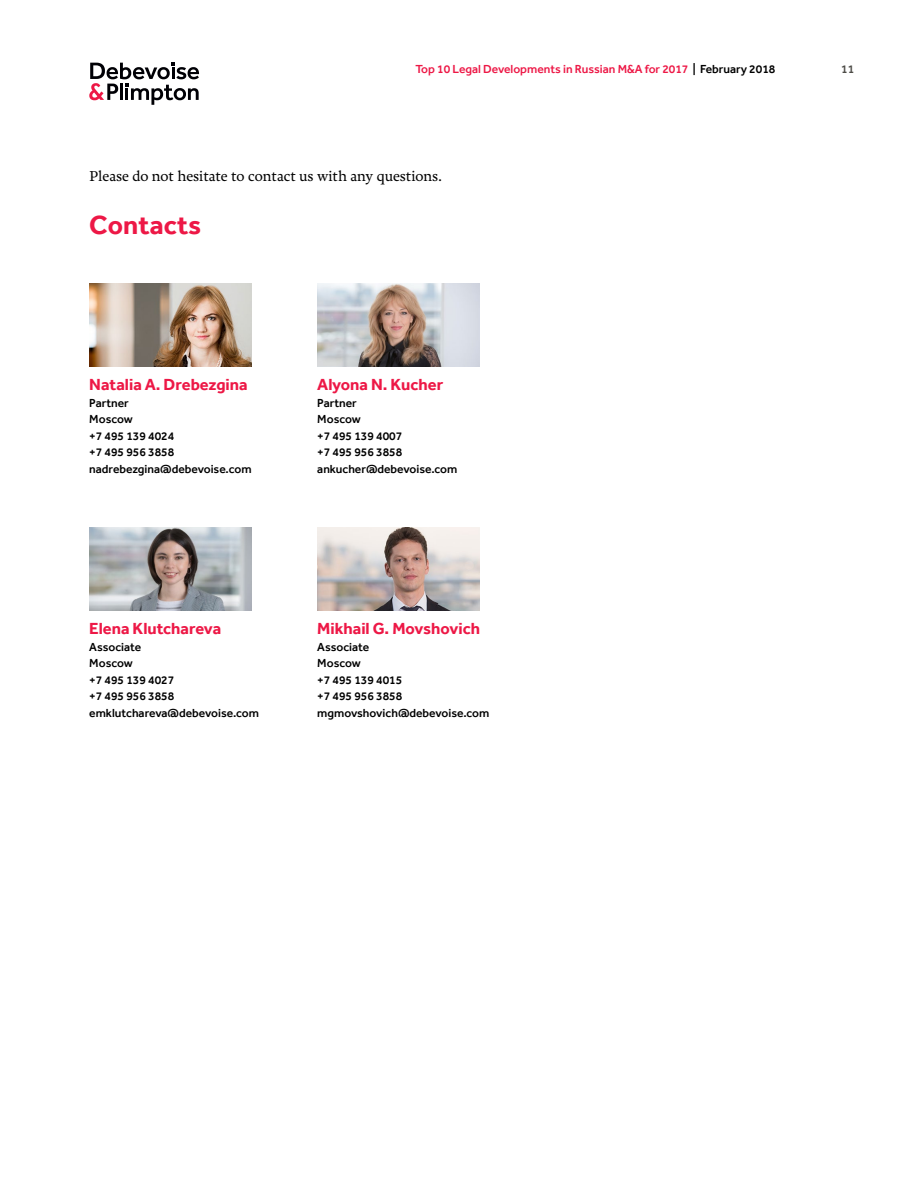
<style>
.page{position:relative;width:918px;height:1188px;background:#fff}
.page>*{position:absolute;margin:0;border:0;box-sizing:border-box;transform-origin:0 0}
.t1{font:700 27px "Effra";color:#ed1846}
.t2{font:700 16.5px "Effra";color:#ed1846}
.t3{font:500 15px "Freya";color:#000}
.t4{font:500 12px/16.5px "Effra";color:#000}
.t5{font:500 12px "Effra";color:#ed1846}
.t6{font:500 12px "Effra";color:#4d4c47}
.s1{color:#000}
</style>
<div class="page">
<svg style="left:89px;top:63px;width:110px;height:42px"></svg>
<img style="left:89px;top:284px;width:162px;height:83px">
<img style="left:317px;top:528px;width:162px;height:83px">
<img style="left:317px;top:284px;width:162px;height:83px">
<img style="left:89px;top:528px;width:162px;height:83px">
<p class="t5" style="left:415px;top:62px;width:361px">Top 10 Legal Developments in Russian M&amp;A for 2017 <span class="s1">| February 2018</span></p>
<p class="t6" style="left:841px;top:62px;width:15px">11</p>
<p class="t3" style="left:89px;top:168px;width:354px">Please do not hesitate to contact us with any questions.</p>
<h1 class="t1" style="left:89px;top:209px;width:114px">Contacts</h1>
<h2 class="t2" style="left:89px;top:375px;width:160px">Natalia A. Drebezgina</h2>
<p class="t4" style="left:89px;top:394px;width:164px">Partner<br>Moscow<br>+7 495 139 4024<br>+7 495 956 3858 nadrebezgina@debevoise.com</p>
<h2 class="t2" style="left:89px;top:619px;width:133px">Elena Klutchareva</h2>
<p class="t4" style="left:89px;top:638px;width:171px">Associate<br>Moscow<br>+7 495 139 4027<br>+7 495 956 3858 emklutchareva@debevoise.com</p>
<h2 class="t2" style="left:317px;top:375px;width:127px">Alyona N. Kucher</h2>
<p class="t4" style="left:317px;top:394px;width:142px">Partner<br>Moscow<br>+7 495 139 4007<br>+7 495 956 3858 ankucher@debevoise.com</p>
<h2 class="t2" style="left:317px;top:619px;width:164px">Mikhail G. Movshovich</h2>
<p class="t4" style="left:317px;top:638px;width:174px">Associate<br>Moscow<br>+7 495 139 4015<br>+7 495 956 3858 mgmovshovich@debevoise.com</p>
</div>
